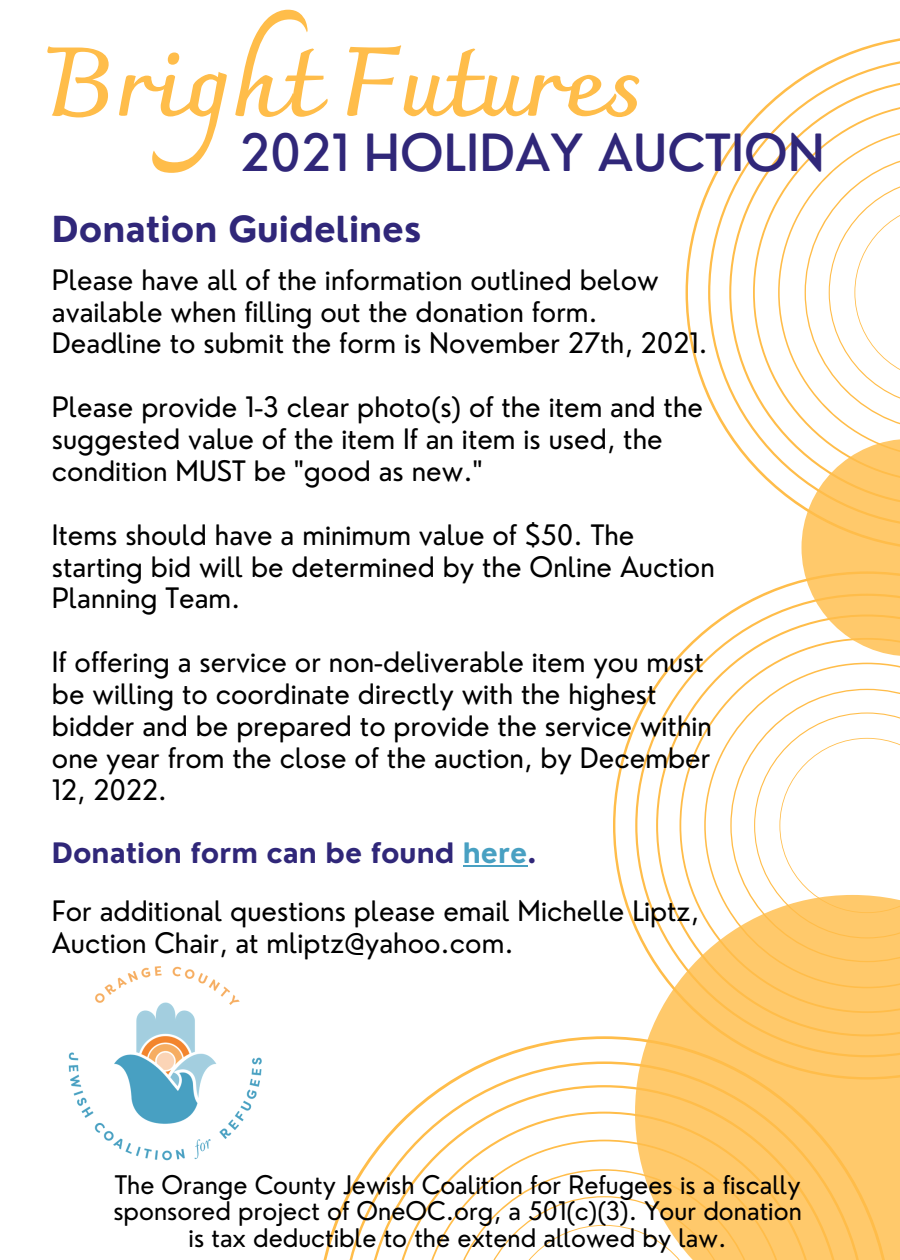
<style>
.page{position:relative;width:900px;height:1260px;background:#fff}
.page>*{position:absolute;margin:0;border:0;box-sizing:border-box;transform-origin:0 0}
.t1{font:700 97.5px "Charmonman";color:#ffbd4a}
.t2{font:500 50px "Nourd";color:#302779}
.t3{font:700 35px "Nourd";color:#302779}
.t4{font:27.5px/32px "Nourd";color:#000}
.t5{font:700 27.5px "Nourd";color:#302779}
.t6{font:25px/26.2px "Nourd";color:#000}
.s1{color:#48a0c2}
</style>
<div class="page">
<svg style="left:613px;top:587px;width:165px;height:342px"></svg>
<svg style="left:635px;top:594px;width:265px;height:301px"></svg>
<svg style="left:686px;top:38px;width:214px;height:360px"></svg>
<svg style="left:708px;top:57px;width:192px;height:433px"></svg>
<svg style="left:323px;top:1036px;width:312px;height:224px"></svg>
<svg style="left:342px;top:1061px;width:293px;height:199px"></svg>
<svg style="left:635px;top:895px;width:265px;height:365px;background:#ffce7b"></svg>
<svg style="left:778px;top:127px;width:122px;height:529px"></svg>
<img style="left:68px;top:966px;width:194px;height:195px">
<hr style="left:463px;top:865px;width:64px;height:2px;background:#48a0c2">
<p class="t1" style="left:44px;top:25px;width:600px">Bright Futures</p>
<p class="t2" style="left:240px;top:121px;width:586px">2021 HOLIDAY AUCTION</p>
<p class="t3" style="left:52px;top:207px;width:371px">Donation Guidelines</p>
<p class="t4" style="left:52px;top:263px;width:608px">Please have all of the information outlined below available when filling out the donation form.</p>
<p class="t4" style="left:52px;top:327px;width:657px">Deadline to submit the form is November 27th, 2021.</p>
<p class="t4" style="left:52px;top:391px;width:653px">Please provide 1-3 clear photo(s) of the item and the suggested value of the item If an item is used, the condition MUST be "good as new."</p>
<p class="t4" style="left:52px;top:518px;width:664px">Items should have a minimum value of $50. The starting bid will be determined by the Online Auction<br>Planning Team.</p>
<p class="t4" style="left:52px;top:646px;width:662px">If offering a service or non-deliverable item you must be willing to coordinate directly with the highest bidder and be prepared to provide the service within one year from the close of the auction, by December 12, 2022.</p>
<p class="t5" style="left:52px;top:836px;width:487px">Donation form can be found <span class="s1">here</span>.</p>
<p class="t4" style="left:52px;top:895px;width:649px">For additional questions please email Michelle Liptz,<br>Auction Chair, at mliptz@yahoo.com.</p>
<p class="t6" style="left:113px;top:1172px;width:690px">The Orange County Jewish Coalition for Refugees is a fiscally sponsored project of OneOC.org, a 501(c)(3). Your donation</p>
<p class="t6" style="left:189px;top:1224px;width:540px">is tax deductible to the extend allowed by law.</p>
</div>
